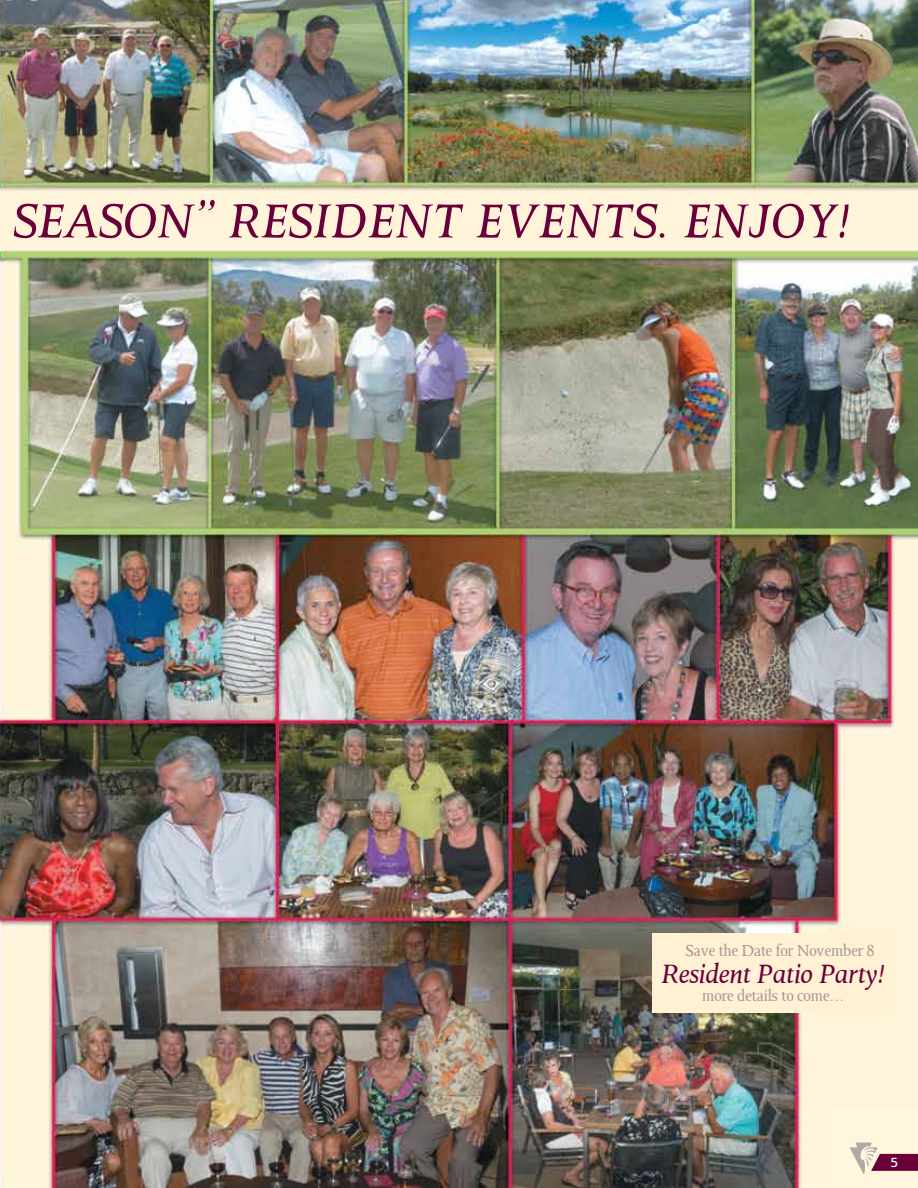
<style>
.page{position:relative;width:918px;height:1188px;background:#fff}
.page>*{position:absolute;margin:0;border:0;box-sizing:border-box;transform-origin:0 0}
.t1{font:54px "Octavian MT Os F Italic";color:#6a003a}
.t2{font:italic 30px "Octavian";letter-spacing:-.01em;color:#6a003a}
.t3{font:18px "Octavian";letter-spacing:-.01em;color:#a49a94}
.t4{font:13.5px "Formata";color:#fff}
</style>
<div class="page">
<img style="left:0;top:0;width:918px;height:1188px">
<div style="left:652px;top:933px;width:242px;height:80px;background:#fff1d3"></div>
<h1 class="t1" style="left:13px;top:188px;width:839px">SEASON” RESIDENT EVENTS. ENJOY!</h1>
<p class="t3" style="left:686px;top:939px;width:190px">Save the Date for November 8</p>
<h2 class="t2" style="left:662px;top:956px;width:225px">Resident Patio Party!</h2>
<p class="t3" style="left:702px;top:984px;width:144px">more details to come…</p>
<p class="t4" style="left:891px;top:1154px;width:9px">5</p>
</div>
